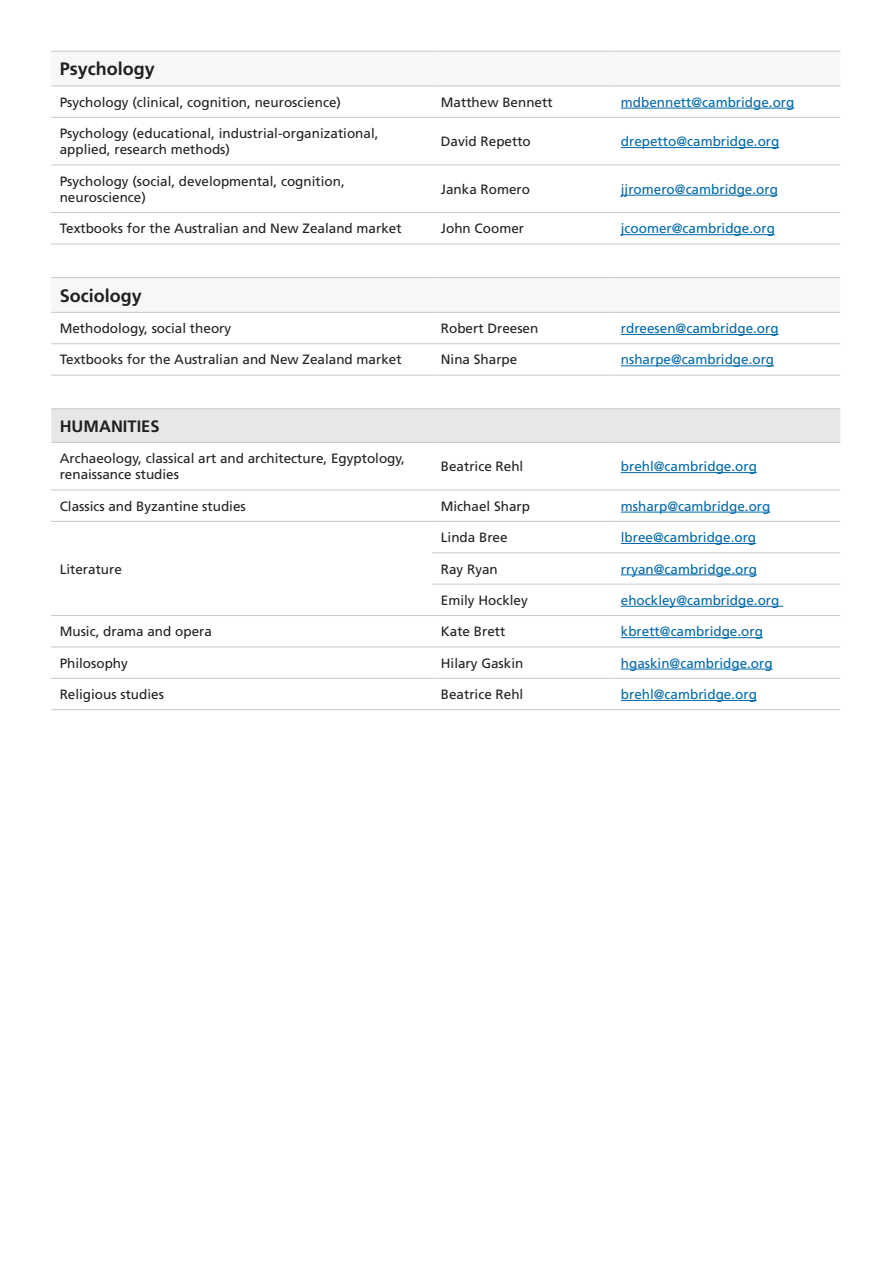
<style>
.page{position:relative;width:893px;height:1263px;background:#fff}
.page>*{position:absolute;margin:0;border:0;box-sizing:border-box;transform-origin:0 0}
.t1{font:700 18px "Frutiger LTACE";color:#231f20}
.t2{font:700 16.5px "Frutiger LTACE";color:#231f20}
.t3{font:13.5px/16.2px "Frutiger LTACE";color:#231f20}
.t4{font:13.5px "Frutiger LTACE";color:#0069ab}
</style>
<div class="page">
<svg style="left:51px;top:85px;width:789px;height:227px"></svg>
<div style="left:51px;top:409px;width:789px;height:33px;background:#e6e7e9"></div>
<hr style="left:51px;top:51px;width:381px;height:1px;background:#c7c8ca">
<hr style="left:432px;top:51px;width:180px;height:1px;background:#c7c8ca">
<hr style="left:612px;top:51px;width:228px;height:1px;background:#c7c8ca">
<hr style="left:51px;top:86px;width:381px;height:1px;background:#c7c8ca">
<hr style="left:432px;top:86px;width:180px;height:1px;background:#c7c8ca">
<hr style="left:612px;top:86px;width:228px;height:1px;background:#c7c8ca">
<hr style="left:51px;top:117px;width:381px;height:1px;background:#c7c8ca">
<hr style="left:432px;top:117px;width:180px;height:1px;background:#c7c8ca">
<hr style="left:612px;top:117px;width:228px;height:1px;background:#c7c8ca">
<hr style="left:51px;top:165px;width:381px;height:1px;background:#c7c8ca">
<hr style="left:432px;top:165px;width:180px;height:1px;background:#c7c8ca">
<hr style="left:612px;top:165px;width:228px;height:1px;background:#c7c8ca">
<hr style="left:51px;top:212px;width:381px;height:1px;background:#c7c8ca">
<hr style="left:432px;top:212px;width:180px;height:1px;background:#c7c8ca">
<hr style="left:612px;top:212px;width:228px;height:1px;background:#c7c8ca">
<hr style="left:51px;top:244px;width:381px;height:1px;background:#c7c8ca">
<hr style="left:432px;top:244px;width:180px;height:1px;background:#c7c8ca">
<hr style="left:612px;top:244px;width:228px;height:1px;background:#c7c8ca">
<hr style="left:51px;top:277px;width:381px;height:1px;background:#c7c8ca">
<hr style="left:432px;top:277px;width:180px;height:1px;background:#c7c8ca">
<hr style="left:612px;top:277px;width:228px;height:1px;background:#c7c8ca">
<hr style="left:51px;top:312px;width:381px;height:1px;background:#c7c8ca">
<hr style="left:432px;top:312px;width:180px;height:1px;background:#c7c8ca">
<hr style="left:612px;top:312px;width:228px;height:1px;background:#c7c8ca">
<hr style="left:51px;top:343px;width:381px;height:1px;background:#c7c8ca">
<hr style="left:432px;top:343px;width:180px;height:1px;background:#c7c8ca">
<hr style="left:612px;top:343px;width:228px;height:1px;background:#c7c8ca">
<hr style="left:51px;top:375px;width:381px;height:1px;background:#c7c8ca">
<hr style="left:432px;top:375px;width:180px;height:1px;background:#c7c8ca">
<hr style="left:612px;top:375px;width:228px;height:1px;background:#c7c8ca">
<hr style="left:51px;top:408px;width:381px;height:1px;background:#c7c8ca">
<hr style="left:432px;top:408px;width:180px;height:1px;background:#c7c8ca">
<hr style="left:612px;top:408px;width:228px;height:1px;background:#c7c8ca">
<hr style="left:51px;top:442px;width:381px;height:1px;background:#c7c8ca">
<hr style="left:432px;top:442px;width:180px;height:1px;background:#c7c8ca">
<hr style="left:612px;top:442px;width:228px;height:1px;background:#c7c8ca">
<hr style="left:51px;top:490px;width:381px;height:1px;background:#c7c8ca">
<hr style="left:432px;top:490px;width:180px;height:1px;background:#c7c8ca">
<hr style="left:612px;top:490px;width:228px;height:1px;background:#c7c8ca">
<hr style="left:51px;top:521px;width:381px;height:1px;background:#c7c8ca">
<hr style="left:432px;top:521px;width:180px;height:1px;background:#c7c8ca">
<hr style="left:612px;top:521px;width:228px;height:1px;background:#c7c8ca">
<hr style="left:432px;top:552px;width:180px;height:1px;background:#c7c8ca">
<hr style="left:612px;top:552px;width:228px;height:1px;background:#c7c8ca">
<hr style="left:432px;top:584px;width:180px;height:1px;background:#c7c8ca">
<hr style="left:612px;top:584px;width:228px;height:1px;background:#c7c8ca">
<hr style="left:51px;top:615px;width:381px;height:1px;background:#c7c8ca">
<hr style="left:432px;top:615px;width:180px;height:1px;background:#c7c8ca">
<hr style="left:612px;top:615px;width:228px;height:1px;background:#c7c8ca">
<hr style="left:51px;top:647px;width:381px;height:1px;background:#c7c8ca">
<hr style="left:432px;top:647px;width:180px;height:1px;background:#c7c8ca">
<hr style="left:612px;top:647px;width:228px;height:1px;background:#c7c8ca">
<hr style="left:51px;top:678px;width:381px;height:1px;background:#c7c8ca">
<hr style="left:432px;top:678px;width:180px;height:1px;background:#c7c8ca">
<hr style="left:612px;top:678px;width:228px;height:1px;background:#c7c8ca">
<hr style="left:51px;top:709px;width:381px;height:1px;background:#c7c8ca">
<hr style="left:432px;top:709px;width:180px;height:1px;background:#c7c8ca">
<hr style="left:612px;top:709px;width:228px;height:1px;background:#c7c8ca">
<hr style="left:621px;top:108px;width:173px;height:1px;background:#0069ab">
<hr style="left:621px;top:147px;width:158px;height:1px;background:#0069ab">
<hr style="left:621px;top:195px;width:157px;height:1px;background:#0069ab">
<hr style="left:621px;top:234px;width:154px;height:1px;background:#0069ab">
<hr style="left:621px;top:334px;width:158px;height:1px;background:#0069ab">
<hr style="left:621px;top:365px;width:153px;height:1px;background:#0069ab">
<hr style="left:621px;top:472px;width:136px;height:1px;background:#0069ab">
<hr style="left:621px;top:512px;width:149px;height:1px;background:#0069ab">
<hr style="left:621px;top:543px;width:135px;height:1px;background:#0069ab">
<hr style="left:621px;top:574px;width:136px;height:1px;background:#0069ab">
<hr style="left:621px;top:606px;width:162px;height:1px;background:#0069ab">
<hr style="left:621px;top:637px;width:142px;height:1px;background:#0069ab">
<hr style="left:621px;top:669px;width:152px;height:1px;background:#0069ab">
<hr style="left:621px;top:700px;width:136px;height:1px;background:#0069ab">
<h1 class="t1" style="left:60px;top:59px;width:97px">Psychology</h1>
<p class="t3" style="left:60px;top:94px;width:283px">Psychology (clinical, cognition, neuroscience)</p>
<p class="t3" style="left:441px;top:94px;width:113px">Matthew Bennett</p>
<p class="t4" style="left:621px;top:94px;width:175px">mdbennett@cambridge.org</p>
<p class="t3" style="left:60px;top:125px;width:320px">Psychology (educational, industrial-organizational, applied, research methods)</p>
<p class="t3" style="left:441px;top:133px;width:92px">David Repetto</p>
<p class="t4" style="left:621px;top:134px;width:160px">drepetto@cambridge.org</p>
<p class="t3" style="left:60px;top:173px;width:287px">Psychology (social, developmental, cognition, neuroscience)</p>
<p class="t3" style="left:441px;top:181px;width:91px">Janka Romero</p>
<p class="t4" style="left:621px;top:181px;width:159px">jjromero@cambridge.org</p>
<p class="t3" style="left:60px;top:221px;width:343px">Textbooks for the Australian and New Zealand market</p>
<p class="t3" style="left:441px;top:221px;width:85px">John Coomer</p>
<p class="t4" style="left:621px;top:221px;width:156px">jcoomer@cambridge.org</p>
<h1 class="t1" style="left:60px;top:285px;width:84px">Sociology</h1>
<p class="t3" style="left:60px;top:320px;width:173px">Methodology, social theory</p>
<p class="t3" style="left:441px;top:320px;width:99px">Robert Dreesen</p>
<p class="t4" style="left:621px;top:320px;width:159px">rdreesen@cambridge.org</p>
<p class="t3" style="left:60px;top:352px;width:343px">Textbooks for the Australian and New Zealand market</p>
<p class="t3" style="left:441px;top:352px;width:78px">Nina Sharpe</p>
<p class="t4" style="left:621px;top:352px;width:155px">nsharpe@cambridge.org</p>
<p class="t2" style="left:60px;top:416px;width:101px">HUMANITIES</p>
<p class="t3" style="left:60px;top:450px;width:347px">Archaeology, classical art and architecture, Egyptology, renaissance studies</p>
<p class="t3" style="left:441px;top:458px;width:84px">Beatrice Rehl</p>
<p class="t4" style="left:621px;top:459px;width:138px">brehl@cambridge.org</p>
<p class="t3" style="left:60px;top:498px;width:188px">Classics and Byzantine studies</p>
<p class="t3" style="left:441px;top:498px;width:91px">Michael Sharp</p>
<p class="t4" style="left:621px;top:498px;width:151px">msharp@cambridge.org</p>
<p class="t3" style="left:60px;top:561px;width:64px">Literature</p>
<p class="t3" style="left:441px;top:529px;width:68px">Linda Bree</p>
<p class="t4" style="left:621px;top:529px;width:137px">lbree@cambridge.org</p>
<p class="t3" style="left:441px;top:561px;width:59px">Ray Ryan</p>
<p class="t4" style="left:621px;top:561px;width:138px">rryan@cambridge.org</p>
<p class="t3" style="left:441px;top:592px;width:89px">Emily Hockley</p>
<p class="t4" style="left:621px;top:592px;width:160px">ehockley@cambridge.org</p>
<p class="t3" style="left:60px;top:624px;width:154px">Music, drama and opera</p>
<p class="t3" style="left:441px;top:624px;width:66px">Kate Brett</p>
<p class="t4" style="left:621px;top:624px;width:144px">kbrett@cambridge.org</p>
<p class="t3" style="left:60px;top:655px;width:70px">Philosophy</p>
<p class="t3" style="left:441px;top:655px;width:84px">Hilary Gaskin</p>
<p class="t4" style="left:621px;top:655px;width:153px">hgaskin@cambridge.org</p>
<p class="t3" style="left:60px;top:686px;width:106px">Religious studies</p>
<p class="t3" style="left:441px;top:686px;width:84px">Beatrice Rehl</p>
<p class="t4" style="left:621px;top:686px;width:138px">brehl@cambridge.org</p>
</div>
